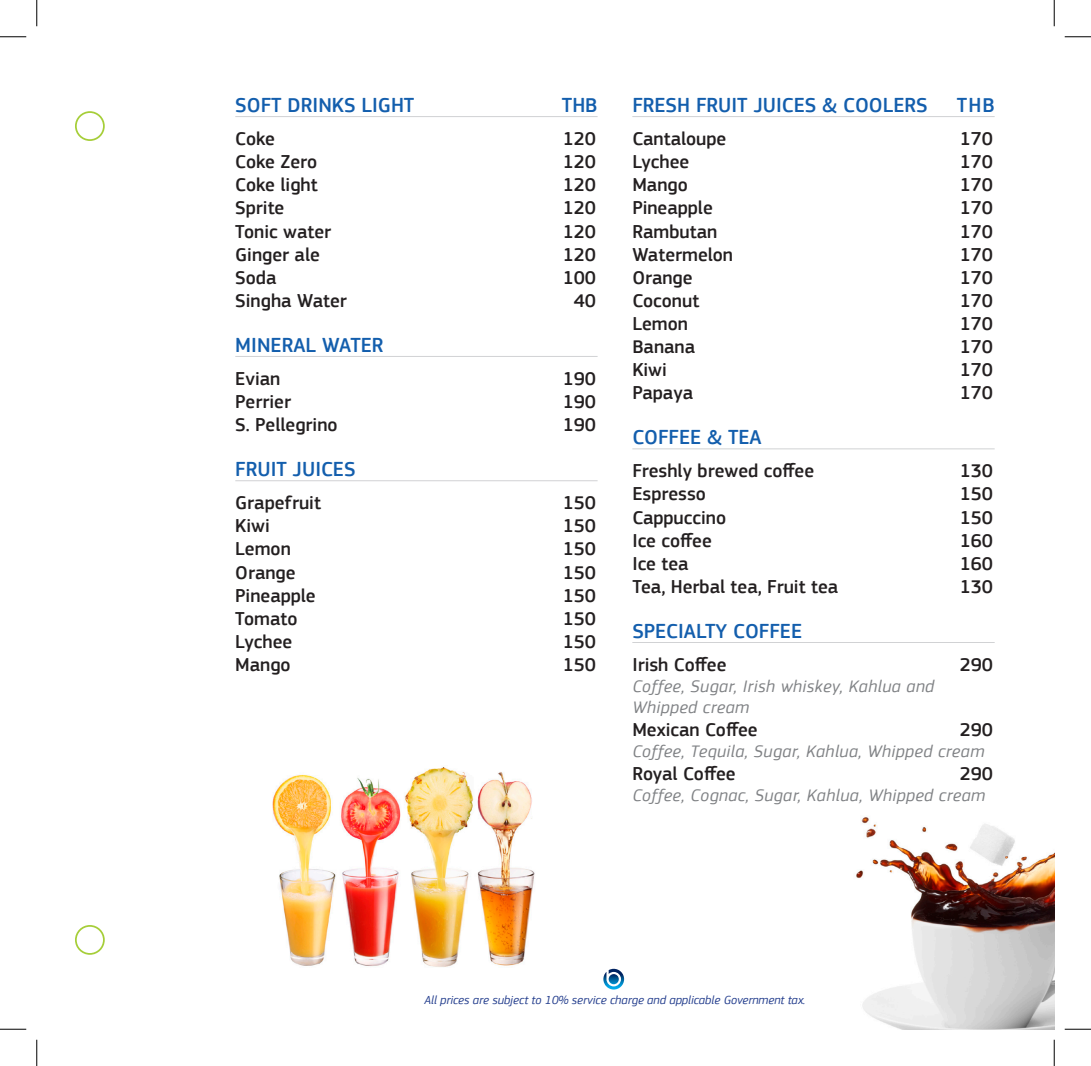
<style>
.page{position:relative;width:1091px;height:1066px;background:#fff}
.page>*{position:absolute;margin:0;border:0;box-sizing:border-box;transform-origin:0 0}
.t1{font:500 21px "PF Square Sans Pro";color:#135ead}
.t2{font:500 19.25px "PF Square Sans Pro";color:#231f20}
.t3{font:italic 17.5px/21px "PF Square Sans Pro";letter-spacing:.025em;color:#808285}
.t4{font:italic 12.25px "PF Square Sans Pro";color:#253f8e}
</style>
<div class="page">
<svg style="left:603px;top:968px;width:21px;height:21px"></svg>
<img style="left:856px;top:817px;width:198px;height:212px">
<hr style="left:235px;top:116px;width:362px;height:1px;background:#d1d2d4">
<hr style="left:235px;top:356px;width:362px;height:1px;background:#d1d2d4">
<hr style="left:235px;top:480px;width:362px;height:1px;background:#d1d2d4">
<img style="left:272px;top:767px;width:263px;height:200px">
<hr style="left:632px;top:116px;width:362px;height:1px;background:#d1d2d4">
<hr style="left:632px;top:448px;width:362px;height:1px;background:#d1d2d4">
<hr style="left:632px;top:642px;width:362px;height:1px;background:#d1d2d4">
<div style="left:75px;top:111px;width:30px;height:30px;border:2px solid #a6ce39;border-radius:50%"></div>
<div style="left:75px;top:925px;width:30px;height:29px;border:2px solid #a6ce39;border-radius:50%"></div>
<svg style="left:0;top:36px;width:26px;height:1px"></svg>
<svg style="left:1064px;top:36px;width:26px;height:1px"></svg>
<svg style="left:0;top:1029px;width:26px;height:1px"></svg>
<svg style="left:1064px;top:1029px;width:26px;height:1px"></svg>
<svg style="left:36px;top:0;width:1px;height:26px"></svg>
<svg style="left:36px;top:1039px;width:1px;height:27px"></svg>
<svg style="left:1053px;top:0;width:1px;height:26px"></svg>
<svg style="left:1053px;top:1039px;width:1px;height:27px"></svg>
<p class="t1" style="left:235px;top:93px;width:181px">SOFT DRINKS LIGHT</p>
<p class="t1" style="left:562px;top:93px;width:37px">THB</p>
<p class="t2" style="left:235px;top:127px;width:41px">Coke</p>
<p class="t2" style="left:563px;top:127px;width:35px">120</p>
<p class="t2" style="left:235px;top:151px;width:83px">Coke Zero</p>
<p class="t2" style="left:563px;top:151px;width:35px">120</p>
<p class="t2" style="left:235px;top:174px;width:84px">Coke light</p>
<p class="t2" style="left:563px;top:174px;width:35px">120</p>
<p class="t2" style="left:235px;top:197px;width:51px">Sprite</p>
<p class="t2" style="left:563px;top:197px;width:35px">120</p>
<p class="t2" style="left:235px;top:220px;width:97px">Tonic water</p>
<p class="t2" style="left:563px;top:220px;width:35px">120</p>
<p class="t2" style="left:235px;top:243px;width:86px">Ginger ale</p>
<p class="t2" style="left:563px;top:243px;width:35px">120</p>
<p class="t2" style="left:235px;top:266px;width:43px">Soda</p>
<p class="t2" style="left:563px;top:266px;width:35px">100</p>
<p class="t2" style="left:235px;top:289px;width:113px">Singha Water</p>
<p class="t2" style="left:574px;top:289px;width:24px">40</p>
<p class="t1" style="left:235px;top:333px;width:150px">MINERAL WATER</p>
<p class="t2" style="left:235px;top:367px;width:47px">Evian</p>
<p class="t2" style="left:563px;top:367px;width:35px">190</p>
<p class="t2" style="left:235px;top:390px;width:57px">Perrier</p>
<p class="t2" style="left:563px;top:390px;width:35px">190</p>
<p class="t2" style="left:235px;top:413px;width:104px">S. Pellegrino</p>
<p class="t2" style="left:563px;top:413px;width:35px">190</p>
<p class="t1" style="left:235px;top:457px;width:122px">FRUIT JUICES</p>
<p class="t2" style="left:235px;top:492px;width:87px">Grapefruit</p>
<p class="t2" style="left:563px;top:492px;width:35px">150</p>
<p class="t2" style="left:235px;top:515px;width:36px">Kiwi</p>
<p class="t2" style="left:563px;top:515px;width:35px">150</p>
<p class="t2" style="left:235px;top:538px;width:57px">Lemon</p>
<p class="t2" style="left:563px;top:538px;width:35px">150</p>
<p class="t2" style="left:235px;top:561px;width:62px">Orange</p>
<p class="t2" style="left:563px;top:561px;width:35px">150</p>
<p class="t2" style="left:235px;top:584px;width:82px">Pineapple</p>
<p class="t2" style="left:563px;top:584px;width:35px">150</p>
<p class="t2" style="left:235px;top:607px;width:64px">Tomato</p>
<p class="t2" style="left:563px;top:607px;width:35px">150</p>
<p class="t2" style="left:235px;top:630px;width:58px">Lychee</p>
<p class="t2" style="left:563px;top:630px;width:35px">150</p>
<p class="t2" style="left:235px;top:653px;width:57px">Mango</p>
<p class="t2" style="left:563px;top:653px;width:35px">150</p>
<p class="t1" style="left:632px;top:93px;width:297px">FRESH FRUIT JUICES &amp; COOLERS</p>
<p class="t1" style="left:956px;top:93px;width:39px">THB</p>
<p class="t2" style="left:632px;top:127px;width:95px">Cantaloupe</p>
<p class="t2" style="left:959px;top:127px;width:35px">170</p>
<p class="t2" style="left:632px;top:151px;width:58px">Lychee</p>
<p class="t2" style="left:959px;top:151px;width:35px">170</p>
<p class="t2" style="left:632px;top:174px;width:57px">Mango</p>
<p class="t2" style="left:959px;top:174px;width:35px">170</p>
<p class="t2" style="left:632px;top:197px;width:82px">Pineapple</p>
<p class="t2" style="left:959px;top:197px;width:35px">170</p>
<p class="t2" style="left:632px;top:220px;width:86px">Rambutan</p>
<p class="t2" style="left:959px;top:220px;width:35px">170</p>
<p class="t2" style="left:632px;top:243px;width:102px">Watermelon</p>
<p class="t2" style="left:959px;top:243px;width:35px">170</p>
<p class="t2" style="left:632px;top:266px;width:62px">Orange</p>
<p class="t2" style="left:959px;top:266px;width:35px">170</p>
<p class="t2" style="left:632px;top:289px;width:68px">Coconut</p>
<p class="t2" style="left:959px;top:289px;width:35px">170</p>
<p class="t2" style="left:632px;top:312px;width:57px">Lemon</p>
<p class="t2" style="left:959px;top:312px;width:35px">170</p>
<p class="t2" style="left:632px;top:335px;width:64px">Banana</p>
<p class="t2" style="left:959px;top:335px;width:35px">170</p>
<p class="t2" style="left:632px;top:358px;width:36px">Kiwi</p>
<p class="t2" style="left:959px;top:358px;width:35px">170</p>
<p class="t2" style="left:632px;top:382px;width:62px">Papaya</p>
<p class="t2" style="left:959px;top:382px;width:35px">170</p>
<p class="t1" style="left:632px;top:425px;width:131px">COFFEE &amp; TEA</p>
<p class="t2" style="left:632px;top:460px;width:183px">Freshly brewed coffee</p>
<p class="t2" style="left:959px;top:460px;width:35px">130</p>
<p class="t2" style="left:632px;top:483px;width:75px">Espresso</p>
<p class="t2" style="left:959px;top:483px;width:35px">150</p>
<p class="t2" style="left:632px;top:506px;width:95px">Cappuccino</p>
<p class="t2" style="left:959px;top:506px;width:35px">150</p>
<p class="t2" style="left:632px;top:529px;width:81px">Ice coffee</p>
<p class="t2" style="left:959px;top:529px;width:35px">160</p>
<p class="t2" style="left:632px;top:552px;width:58px">Ice tea</p>
<p class="t2" style="left:959px;top:552px;width:35px">160</p>
<p class="t2" style="left:632px;top:575px;width:207px">Tea, Herbal tea, Fruit tea</p>
<p class="t2" style="left:959px;top:575px;width:35px">130</p>
<p class="t1" style="left:632px;top:619px;width:171px">SPECIALTY COFFEE</p>
<p class="t2" style="left:632px;top:653px;width:96px">Irish Coffee</p>
<p class="t2" style="left:959px;top:653px;width:35px">290</p>
<p class="t3" style="left:632px;top:676px;width:303px">Coffee, Sugar, Irish whiskey, Kahlua and<br>Whipped cream</p>
<p class="t2" style="left:632px;top:718px;width:127px">Mexican Coffee</p>
<p class="t2" style="left:959px;top:718px;width:35px">290</p>
<p class="t3" style="left:632px;top:741px;width:354px">Coffee, Tequila, Sugar, Kahlua, Whipped cream</p>
<p class="t2" style="left:632px;top:762px;width:105px">Royal Coffee</p>
<p class="t2" style="left:959px;top:762px;width:35px">290</p>
<p class="t3" style="left:632px;top:785px;width:354px">Coffee, Cognac, Sugar, Kahlua, Whipped cream</p>
<p class="t4" style="left:424px;top:993px;width:383px">All prices are subject to 10% service charge and applicable Government tax.</p>
</div>
